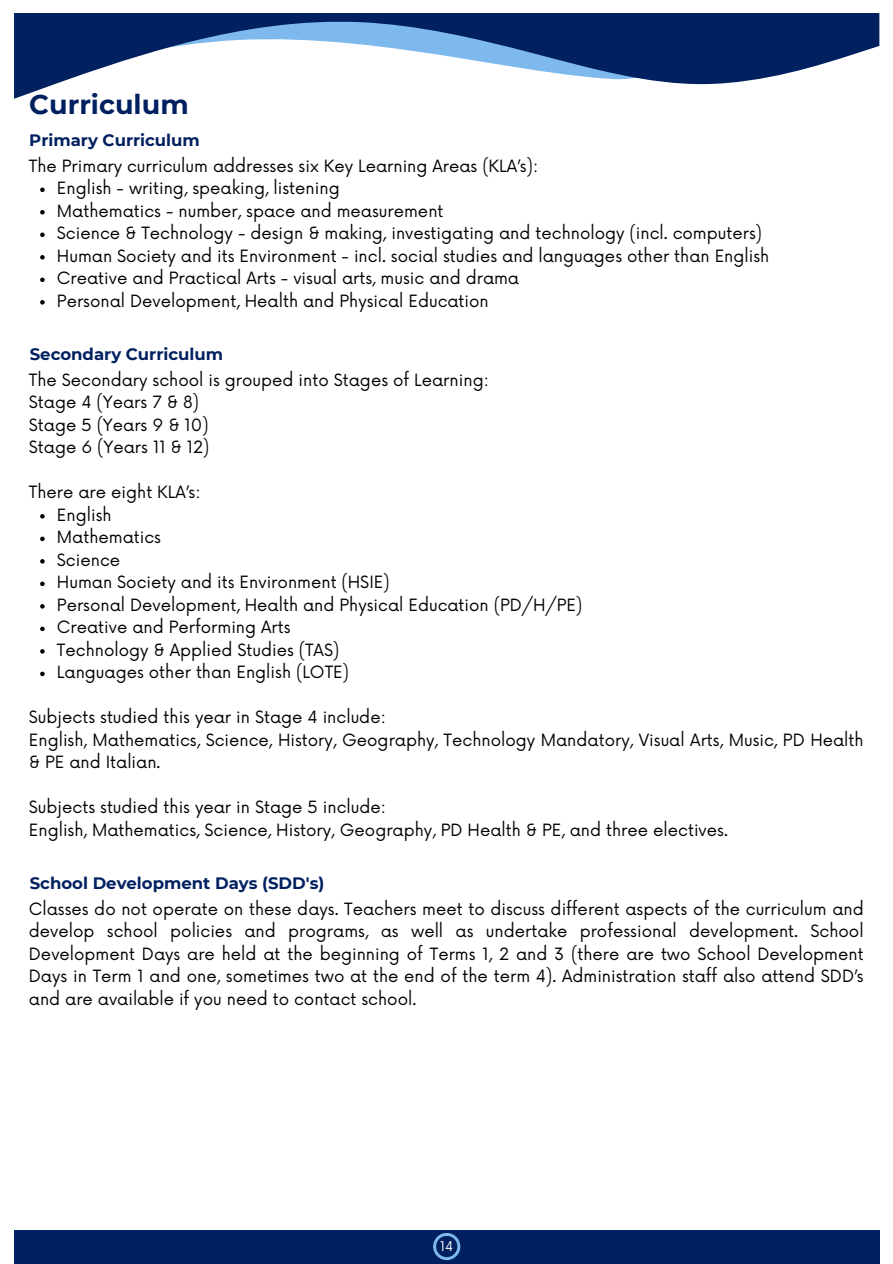
<style>
.page{position:relative;width:893px;height:1264px;background:#fff}
.page>*{position:absolute;margin:0;border:0;box-sizing:border-box;transform-origin:0 0}
.t1{font:700 27px "Montserrat";color:#002060}
.t2{font:16.5px/22.5px "Now";color:#000}
.t3{font:700 16.5px "Montserrat";color:#002060}
.t4{font:13.05px "Now";color:#fff}
</style>
<div class="page">
<svg style="left:14px;top:13px;width:865px;height:86px"></svg>
<svg style="left:40px;top:514px;width:5px;height:4px"></svg>
<svg style="left:40px;top:536px;width:5px;height:5px"></svg>
<svg style="left:40px;top:559px;width:5px;height:4px"></svg>
<svg style="left:40px;top:581px;width:5px;height:5px"></svg>
<svg style="left:40px;top:604px;width:5px;height:4px"></svg>
<svg style="left:40px;top:626px;width:5px;height:5px"></svg>
<svg style="left:40px;top:649px;width:5px;height:4px"></svg>
<svg style="left:40px;top:671px;width:5px;height:5px"></svg>
<div style="left:14px;top:1229px;width:865px;height:34px;background:#002060"></div>
<svg style="left:433px;top:1232px;width:27px;height:27px"></svg>
<div style="left:436px;top:1235px;width:21px;height:22px;background:#002060;border-radius:50%"></div>
<svg style="left:40px;top:187px;width:5px;height:5px"></svg>
<svg style="left:40px;top:210px;width:5px;height:4px"></svg>
<svg style="left:40px;top:232px;width:5px;height:5px"></svg>
<svg style="left:40px;top:255px;width:5px;height:4px"></svg>
<svg style="left:40px;top:277px;width:5px;height:5px"></svg>
<svg style="left:40px;top:300px;width:5px;height:4px"></svg>
<h1 class="t1" style="left:29px;top:87px;width:161px">Curriculum</h1>
<p class="t3" style="left:29px;top:130px;width:172px">Primary Curriculum</p>
<p class="t2" style="left:57px;top:155px;width:714px;text-indent:-28px">The Primary curriculum addresses six Key Learning Areas (KLA’s):<br>English - writing, speaking, listening<br>Mathematics - number, space and measurement<br>Science &amp; Technology - design &amp; making, investigating and technology (incl. computers)<br>Human Society and its Environment - incl. social studies and languages other than English Creative and Practical Arts - visual arts, music and drama<br>Personal Development, Health and Physical Education</p>
<p class="t3" style="left:30px;top:344px;width:195px">Secondary Curriculum</p>
<p class="t2" style="left:29px;top:369px;width:461px">The Secondary school is grouped into Stages of Learning:<br>Stage 4 (Years 7 &amp; 8)<br>Stage 5 (Years 9 &amp; 10)<br>Stage 6 (Years 11 &amp; 12)</p>
<p class="t2" style="left:57px;top:482px;width:527px;text-indent:-28px">There are eight KLA’s:<br>English<br>Mathematics<br>Science<br>Human Society and its Environment (HSIE)<br>Personal Development, Health and Physical Education (PD/H/PE)<br>Creative and Performing Arts<br>Technology &amp; Applied Studies (TAS)<br>Languages other than English (LOTE)</p>
<p class="t2" style="left:29px;top:707px;width:836px">Subjects studied this year in Stage 4 include:<br>English, Mathematics, Science, History, Geography, Technology Mandatory, Visual Arts, Music, PD Health &amp; PE and Italian.</p>
<p class="t2" style="left:29px;top:797px;width:700px">Subjects studied this year in Stage 5 include:<br>English, Mathematics, Science, History, Geography, PD Health &amp; PE, and three electives.</p>
<p class="t3" style="left:30px;top:873px;width:296px">School Development Days (SDD's)</p>
<p class="t2" style="left:29px;top:898px;width:836px;text-align:justify">Classes do not operate on these days. Teachers meet to discuss different aspects of the curriculum and develop school policies and programs, as well as undertake professional development. School Development Days are held at the beginning of Terms 1, 2 and 3 (there are two School Development Days in Term 1 and one, sometimes two at the end of the term 4). Administration staff also attend SDD’s and are available if you need to contact school.</p>
<p class="t4" style="left:440px;top:1239px;width:15px">14</p>
</div>
